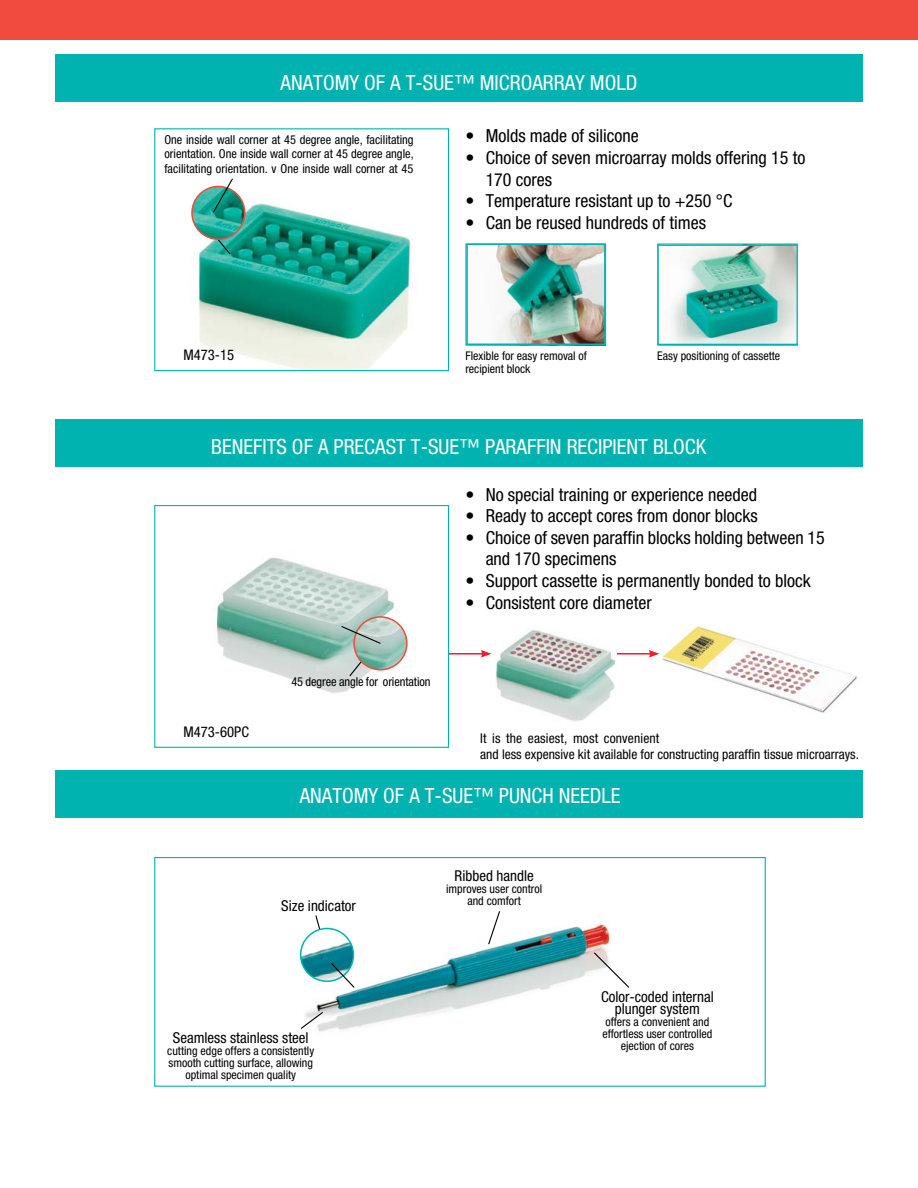
<style>
.page{position:relative;width:918px;height:1188px;background:#fff}
.page>*{position:absolute;margin:0;border:0;box-sizing:border-box;transform-origin:0 0}
.t1{font:condensed 21px "Helvetica Neue";color:#fff}
.t2{font:condensed 18px/21.6px "Helvetica Neue";color:#000}
.t3{font:condensed 15px/12px "Helvetica Neue";color:#000;text-align:center}
.t4{font:condensed 14.7px "Helvetica Neue";color:#000}
.t5{font:condensed 13.5px/16.2px "Helvetica Neue";color:#000}
.t6{font:condensed 12.3px/14.9px "Helvetica Neue";letter-spacing:.005em;color:#000;text-align:justify}
.t7{font:condensed 12px/12px "Helvetica Neue";color:#000;text-align:center}
</style>
<div class="page">
<img style="left:191px;top:203px;width:220px;height:166px">
<div style="left:154px;top:128px;width:295px;height:243px;border:1px solid #00b3b0"></div>
<img style="left:299px;top:924px;width:311px;height:108px">
<div style="left:154px;top:857px;width:612px;height:230px;border:1px solid #00b3b0"></div>
<svg style="left:314px;top:915px;width:10px;height:16px"></svg>
<div style="left:55px;top:54px;width:807px;height:48px;background:#00b3b0"></div>
<div style="left:55px;top:419px;width:807px;height:47px;background:#00b3b0"></div>
<div style="left:55px;top:770px;width:807px;height:48px;background:#00b3b0"></div>
<img style="left:216px;top:557px;width:178px;height:136px">
<div style="left:154px;top:505px;width:295px;height:243px;border:1px solid #00b3b0"></div>
<div style="left:657px;top:243px;width:141px;height:103px;border:1px solid #00b3b0"></div>
<img style="left:301px;top:928px;width:52px;height:53px;border-radius:26px">
<div style="left:300px;top:928px;width:54px;height:54px;border:2px solid #00b3b0;border-radius:50%"></div>
<svg style="left:330px;top:962px;width:26px;height:27px"></svg>
<svg style="left:487px;top:911px;width:14px;height:35px"></svg>
<svg style="left:593px;top:951px;width:37px;height:38px"></svg>
<svg style="left:299px;top:1011px;width:25px;height:19px"></svg>
<img style="left:192px;top:186px;width:53px;height:53px">
<div style="left:191px;top:186px;width:55px;height:54px;border:2px solid #f04b3e;border-radius:50%"></div>
<svg style="left:217px;top:238px;width:15px;height:18px"></svg>
<svg style="left:212px;top:178px;width:22px;height:36px"></svg>
<img style="left:354px;top:617px;width:53px;height:53px">
<div style="left:353px;top:616px;width:55px;height:55px;border:2px solid #f04b3e;border-radius:50%"></div>
<svg style="left:348px;top:660px;width:15px;height:17px"></svg>
<svg style="left:340px;top:625px;width:42px;height:20px"></svg>
<img style="left:491px;top:630px;width:125px;height:91px">
<img style="left:659px;top:626px;width:198px;height:87px">
<hr style="left:449px;top:653px;width:34px;height:2px;background:#ed1e25">
<svg style="left:481px;top:650px;width:10px;height:8px"></svg>
<hr style="left:617px;top:653px;width:34px;height:2px;background:#ed1e25">
<svg style="left:649px;top:650px;width:10px;height:8px"></svg>
<img style="left:496px;top:246px;width:107px;height:96px">
<div style="left:466px;top:243px;width:140px;height:102px;border:2px solid #00b3b0"></div>
<img style="left:671px;top:247px;width:125px;height:96px">
<div style="left:657px;top:245px;width:141px;height:100px;border:1px solid #00b3b0"></div>
<div style="left:0;top:0;width:918px;height:40px;background:#f04b3e"></div>
<p class="t1" style="left:281px;top:70px;width:358px">ANATOMY OF A T-SUE™ MICROARRAY MOLD</p>
<p class="t6" style="left:164px;top:132px;width:251px">One inside wall corner at 45 degree angle, facilitating orientation. One inside wall corner at 45 degree angle, facilitating orientation. v One inside wall corner at 45</p>
<p class="t4" style="left:183px;top:346px;width:52px">M473-15</p>
<p class="t2" style="left:465px;top:125px;width:175px">• Molds made of silicone</p>
<p class="t2" style="left:486px;top:147px;width:321px;text-indent:-20px">• Choice of seven microarray molds offering 15 to<br>170 cores</p>
<p class="t2" style="left:465px;top:190px;width:269px">• Temperature resistant up to +250 °C</p>
<p class="t2" style="left:465px;top:212px;width:242px">• Can be reused hundreds of times</p>
<p class="t7" style="left:465px;top:350px;width:123px;line-height:12.6px;text-align:left">Flexible for easy removal of recipient block</p>
<p class="t7" style="left:657px;top:350px;width:125px">Easy positioning of cassette</p>
<p class="t1" style="left:211px;top:435px;width:497px">BENEFITS OF A PRECAST T-SUE™ PARAFFIN RECIPIENT BLOCK</p>
<p class="t4" style="left:183px;top:724px;width:67px">M473-60PC</p>
<p class="t6" style="left:291px;top:674px;width:141px">45 degree angle for orientation</p>
<p class="t2" style="left:465px;top:483px;width:293px">• No special training or experience needed</p>
<p class="t2" style="left:465px;top:505px;width:294px">• Ready to accept cores from donor blocks</p>
<p class="t2" style="left:486px;top:526px;width:341px;text-indent:-20px">• Choice of seven paraffin blocks holding between 15 and 170 specimens</p>
<p class="t2" style="left:465px;top:570px;width:347px">• Support cassette is permanently bonded to block</p>
<p class="t2" style="left:465px;top:591px;width:188px">• Consistent core diameter</p>
<p class="t5" style="left:480px;top:730px;width:380px">It is the easiest, most convenient<br>and less expensive kit available for constructing paraffin tissue microarrays.</p>
<p class="t1" style="left:300px;top:784px;width:322px">ANATOMY OF A T-SUE™ PUNCH NEEDLE</p>
<p class="t3" style="left:281px;top:900px;width:76px">Size indicator</p>
<p class="t3" style="left:455px;top:870px;width:81px">Ribbed handle</p>
<p class="t7" style="left:446px;top:883px;width:98px">improves user control and comfort</p>
<p class="t3" style="left:173px;top:1032px;width:137px">Seamless stainless steel</p>
<p class="t7" style="left:167px;top:1045px;width:148px">cutting edge offers a consistently smooth cutting surface, allowing optimal specimen quality</p>
<p class="t3" style="left:601px;top:990px;width:114px">Color-coded internal plunger system</p>
<p class="t7" style="left:602px;top:1015px;width:111px">offers a convenient and effortless user controlled ejection of cores</p>
</div>
